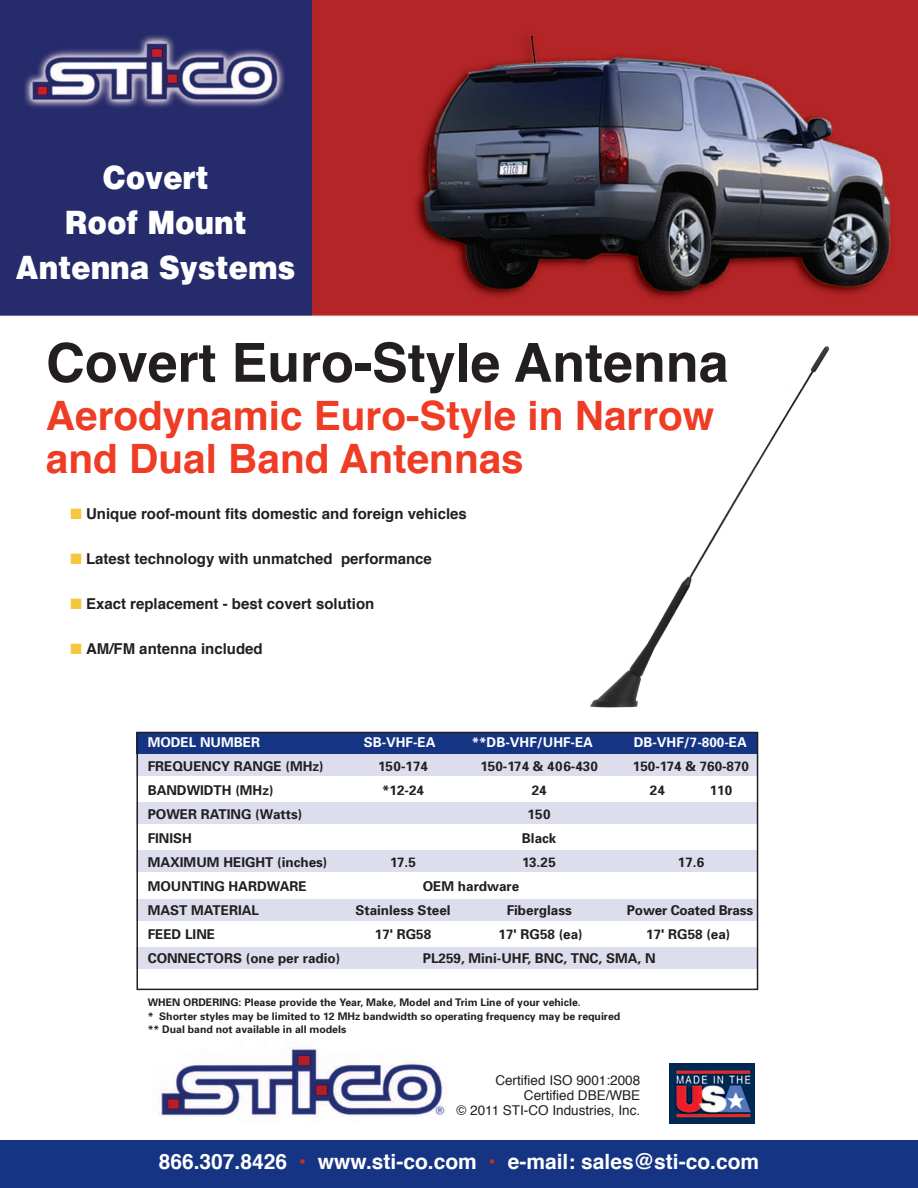
<style>
.page{position:relative;width:918px;height:1188px;background:#fff}
.page>*{position:absolute;margin:0;border:0;box-sizing:border-box;transform-origin:0 0}
.t1{font:700 53.85px "Helvetica";color:#231f20}
.t2{font:700 40.5px/43.5px "Helvetica";color:#ef3c25}
.t3{font:900 33px/45px "Helvetica";letter-spacing:-.01em;color:#fff;text-align:center;scale:.9 1}
.t4{font:700 21px "Helvetica";color:#fff}
.t5{font:700 15px "Helvetica";color:#231f20}
.t6{font:700 13.5px "Univers";color:#231f20}
.t7{font:13.5px/15px "Helvetica";color:#231f20;text-align:right}
.t8{font:700 13.5px "Univers";color:#fff}
.t9{font:700 10.5px/13.5px "Univers";color:#231f20}
.s1{color:#f5c73c}
.s2{color:#bf3029}
</style>
<div class="page">
<img style="left:0;top:0;width:918px;height:317px">
<img style="left:159px;top:1047px;width:287px;height:71px">
<img style="left:670px;top:1064px;width:84px;height:59px">
<div style="left:0;top:1141px;width:918px;height:47px;background:#153483"></div>
<div style="left:136px;top:754px;width:622px;height:22px;background:#dcdeed"></div>
<div style="left:136px;top:802px;width:622px;height:22px;background:#dcdeed"></div>
<div style="left:136px;top:850px;width:622px;height:21px;background:#dcdeed"></div>
<div style="left:136px;top:899px;width:622px;height:22px;background:#dcdeed"></div>
<div style="left:136px;top:947px;width:622px;height:21px;background:#dcdeed"></div>
<div style="left:136px;top:732px;width:622px;height:21px;background:#153483"></div>
<div style="left:136px;top:732px;width:622px;height:258px;border:2px solid #231f20"></div>
<img style="left:590px;top:346px;width:240px;height:362px">
<h3 class="t3" style="left:16px;top:154px;width:312px">Covert<br>Roof Mount<br>Antenna Systems</h3>
<h1 class="t1" style="left:46px;top:340px;width:684px">Covert Euro-Style Antenna</h1>
<h2 class="t2" style="left:46px;top:397px;width:670px">Aerodynamic Euro-Style in Narrow and Dual Band Antennas</h2>
<p class="t5" style="left:70px;top:507px;width:398px"><span class="s1">■</span> Unique roof-mount fits domestic and foreign vehicles</p>
<p class="t5" style="left:70px;top:552px;width:363px"><span class="s1">■</span> Latest technology with unmatched performance</p>
<p class="t5" style="left:70px;top:597px;width:306px"><span class="s1">■</span> Exact replacement - best covert solution</p>
<p class="t5" style="left:70px;top:642px;width:194px"><span class="s1">■</span> AM/FM antenna included</p>
<p class="t8" style="left:148px;top:737px;width:114px">MODEL NUMBER</p>
<p class="t8" style="left:364px;top:737px;width:73px">SB-VHF-EA</p>
<p class="t8" style="left:472px;top:737px;width:123px">**DB-VHF/UHF-EA</p>
<p class="t8" style="left:634px;top:737px;width:115px">DB-VHF/7-800-EA</p>
<p class="t6" style="left:148px;top:761px;width:178px">FREQUENCY RANGE (MHz)</p>
<p class="t6" style="left:378px;top:761px;width:52px">150-174</p>
<p class="t6" style="left:480px;top:761px;width:119px">150-174 &amp; 406-430</p>
<p class="t6" style="left:633px;top:761px;width:118px">150-174 &amp; 760-870</p>
<p class="t6" style="left:148px;top:785px;width:127px">BANDWIDTH (MHz)</p>
<p class="t6" style="left:382px;top:785px;width:43px">*12-24</p>
<p class="t6" style="left:532px;top:785px;width:16px">24</p>
<p class="t6" style="left:650px;top:785px;width:16px">24</p>
<p class="t6" style="left:710px;top:785px;width:24px">110</p>
<p class="t6" style="left:148px;top:809px;width:156px">POWER RATING (Watts)</p>
<p class="t6" style="left:528px;top:809px;width:25px">150</p>
<p class="t6" style="left:148px;top:833px;width:46px">FINISH</p>
<p class="t6" style="left:522px;top:833px;width:36px">Black</p>
<p class="t6" style="left:148px;top:857px;width:181px">MAXIMUM HEIGHT (inches)</p>
<p class="t6" style="left:390px;top:857px;width:27px">17.5</p>
<p class="t6" style="left:522px;top:857px;width:35px">13.25</p>
<p class="t6" style="left:678px;top:857px;width:28px">17.6</p>
<p class="t6" style="left:148px;top:881px;width:161px">MOUNTING HARDWARE</p>
<p class="t6" style="left:423px;top:881px;width:98px">OEM hardware</p>
<p class="t6" style="left:148px;top:905px;width:113px">MAST MATERIAL</p>
<p class="t6" style="left:355px;top:905px;width:97px">Stainless Steel</p>
<p class="t6" style="left:507px;top:905px;width:67px">Fiberglass</p>
<p class="t6" style="left:627px;top:905px;width:128px">Power Coated Brass</p>
<p class="t6" style="left:148px;top:929px;width:69px">FEED LINE</p>
<p class="t6" style="left:375px;top:929px;width:58px">17' RG58</p>
<p class="t6" style="left:499px;top:929px;width:86px">17' RG58 (ea)</p>
<p class="t6" style="left:646px;top:929px;width:86px">17' RG58 (ea)</p>
<p class="t6" style="left:148px;top:953px;width:194px">CONNECTORS (one per radio)</p>
<p class="t6" style="left:423px;top:953px;width:234px">PL259, Mini-UHF, BNC, TNC, SMA, N</p>
<p class="t9" style="left:148px;top:997px;width:474px">WHEN ORDERING: Please provide the Year, Make, Model and Trim Line of your vehicle.<br>* Shorter styles may be limited to 12 MHz bandwidth so operating frequency may be required ** Dual band not available in all models</p>
<p class="t7" style="left:456px;top:1074px;width:185px">Certified ISO 9001:2008<br>Certified DBE/WBE<br>© 2011 STI-CO Industries, Inc.</p>
<h3 class="t4" style="left:159px;top:1153px;width:602px">866.307.8426 <span class="s2">•</span> www.sti-co.com <span class="s2">•</span> e-mail: sales@sti-co.com</h3>
</div>
